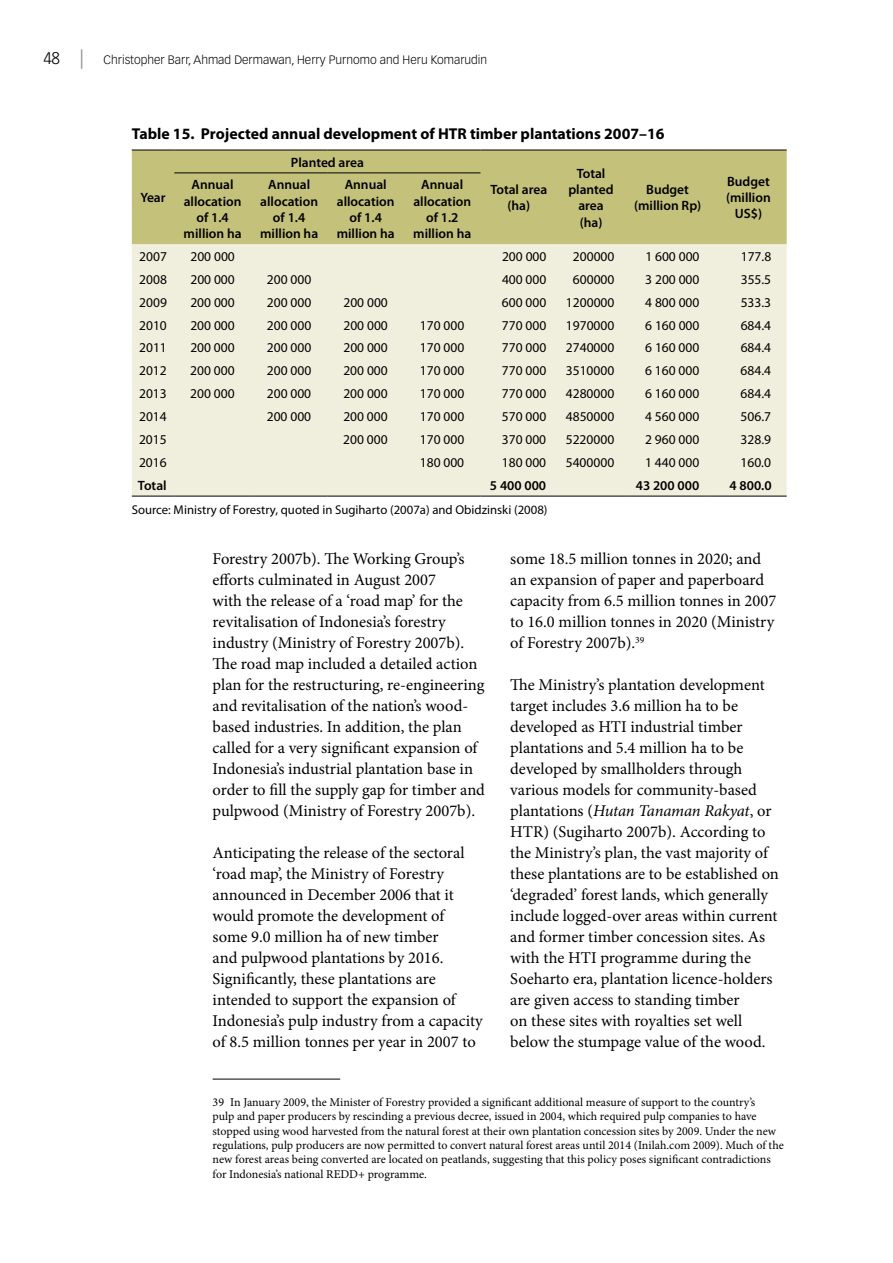
<style>
.page{position:relative;width:893px;height:1263px;background:#fff}
.page>*{position:absolute;margin:0;border:0;box-sizing:border-box;transform-origin:0 0}
.t1{font:16.5px/21px "Minion Pro";color:#000}
.t2{font:700 15.75px "Myriad Pro";color:#000}
.t3{font:13.5px "Myriad Pro";color:#000}
.t4{font:600 13.5px/16.2px "Myriad Pro";color:#000;text-align:center}
.t5{font:12.75px "Myriad Pro";color:#000}
.t6{font:12px/14.4px "Minion Pro";color:#000}
.t7{font:300 12px "Vectora LT Std";color:#000}
.s1{font-size:16.5px}
.s2{font-family:"Myriad Pro";font-weight:400;font-size:19.5px;color:#939598}
.s3{font-style:italic}
</style>
<div class="page">
<div style="left:132px;top:151px;width:655px;height:93px;background:#c4c17b"></div>
<div style="left:132px;top:244px;width:655px;height:252px;background:#f0efdd"></div>
<hr style="left:132px;top:150px;width:42px;height:1px;background:#000">
<hr style="left:174px;top:150px;width:77px;height:1px;background:#000">
<hr style="left:251px;top:150px;width:76px;height:1px;background:#000">
<hr style="left:327px;top:150px;width:77px;height:1px;background:#000">
<hr style="left:404px;top:150px;width:76px;height:1px;background:#000">
<hr style="left:480px;top:150px;width:77px;height:1px;background:#000">
<hr style="left:557px;top:150px;width:68px;height:1px;background:#000">
<hr style="left:625px;top:150px;width:85px;height:1px;background:#000">
<hr style="left:710px;top:150px;width:77px;height:1px;background:#000">
<hr style="left:132px;top:496px;width:42px;height:1px;background:#000">
<hr style="left:174px;top:496px;width:77px;height:1px;background:#000">
<hr style="left:251px;top:496px;width:76px;height:1px;background:#000">
<hr style="left:327px;top:496px;width:77px;height:1px;background:#000">
<hr style="left:404px;top:496px;width:76px;height:1px;background:#000">
<hr style="left:480px;top:496px;width:77px;height:1px;background:#000">
<hr style="left:557px;top:496px;width:68px;height:1px;background:#000">
<hr style="left:625px;top:496px;width:85px;height:1px;background:#000">
<hr style="left:710px;top:496px;width:77px;height:1px;background:#000">
<hr style="left:174px;top:173px;width:77px;height:1px;background:#000">
<hr style="left:251px;top:173px;width:76px;height:1px;background:#000">
<hr style="left:327px;top:173px;width:77px;height:1px;background:#000">
<hr style="left:404px;top:173px;width:76px;height:1px;background:#000">
<hr style="left:213px;top:1079px;width:127px;height:1px;background:#000">
<p class="t7" style="left:43px;top:53px;width:445px"><span class="s1">48</span> <span class="s2">|</span> Christopher Barr, Ahmad Dermawan, Herry Purnomo and Heru Komarudin</p>
<p class="t2" style="left:132px;top:124px;width:534px">Table 15. Projected annual development of HTR timber plantations 2007–16</p>
<p class="t4" style="left:141px;top:189px;width:27px">Year</p>
<p class="t4" style="left:291px;top:154px;width:75px">Planted area</p>
<p class="t4" style="left:184px;top:176px;width:60px">Annual allocation of 1.4 million ha</p>
<p class="t4" style="left:260px;top:176px;width:60px">Annual allocation of 1.4 million ha</p>
<p class="t4" style="left:337px;top:176px;width:60px">Annual allocation of 1.4 million ha</p>
<p class="t4" style="left:413px;top:176px;width:60px">Annual allocation of 1.2 million ha</p>
<p class="t4" style="left:490px;top:181px;width:58px">Total area (ha)</p>
<p class="t4" style="left:568px;top:165px;width:47px">Total planted area (ha)</p>
<p class="t4" style="left:634px;top:181px;width:69px">Budget (million Rp)</p>
<p class="t4" style="left:726px;top:173px;width:46px">Budget (million<br>US$)</p>
<p class="t3" style="left:139px;top:248px;width:29px">2007</p>
<p class="t3" style="left:190px;top:248px;width:46px">200 000</p>
<p class="t3" style="left:502px;top:248px;width:46px">200 000</p>
<p class="t3" style="left:573px;top:248px;width:43px">200000</p>
<p class="t3" style="left:645px;top:248px;width:56px">1 600 000</p>
<p class="t3" style="left:741px;top:248px;width:32px">177.8</p>
<p class="t3" style="left:139px;top:271px;width:29px">2008</p>
<p class="t3" style="left:190px;top:271px;width:46px">200 000</p>
<p class="t3" style="left:267px;top:271px;width:46px">200 000</p>
<p class="t3" style="left:502px;top:271px;width:46px">400 000</p>
<p class="t3" style="left:573px;top:271px;width:43px">600000</p>
<p class="t3" style="left:645px;top:271px;width:56px">3 200 000</p>
<p class="t3" style="left:741px;top:271px;width:32px">355.5</p>
<p class="t3" style="left:139px;top:294px;width:29px">2009</p>
<p class="t3" style="left:190px;top:294px;width:46px">200 000</p>
<p class="t3" style="left:267px;top:294px;width:46px">200 000</p>
<p class="t3" style="left:343px;top:294px;width:46px">200 000</p>
<p class="t3" style="left:502px;top:294px;width:46px">600 000</p>
<p class="t3" style="left:566px;top:294px;width:50px">1200000</p>
<p class="t3" style="left:645px;top:294px;width:56px">4 800 000</p>
<p class="t3" style="left:741px;top:294px;width:32px">533.3</p>
<p class="t3" style="left:139px;top:317px;width:29px">2010</p>
<p class="t3" style="left:190px;top:317px;width:46px">200 000</p>
<p class="t3" style="left:267px;top:317px;width:46px">200 000</p>
<p class="t3" style="left:343px;top:317px;width:46px">200 000</p>
<p class="t3" style="left:420px;top:317px;width:46px">170 000</p>
<p class="t3" style="left:502px;top:317px;width:46px">770 000</p>
<p class="t3" style="left:566px;top:317px;width:50px">1970000</p>
<p class="t3" style="left:645px;top:317px;width:56px">6 160 000</p>
<p class="t3" style="left:741px;top:317px;width:32px">684.4</p>
<p class="t3" style="left:139px;top:340px;width:29px">2011</p>
<p class="t3" style="left:190px;top:340px;width:46px">200 000</p>
<p class="t3" style="left:267px;top:340px;width:46px">200 000</p>
<p class="t3" style="left:343px;top:340px;width:46px">200 000</p>
<p class="t3" style="left:420px;top:340px;width:46px">170 000</p>
<p class="t3" style="left:502px;top:340px;width:46px">770 000</p>
<p class="t3" style="left:566px;top:340px;width:50px">2740000</p>
<p class="t3" style="left:645px;top:340px;width:56px">6 160 000</p>
<p class="t3" style="left:741px;top:340px;width:32px">684.4</p>
<p class="t3" style="left:139px;top:362px;width:29px">2012</p>
<p class="t3" style="left:190px;top:362px;width:46px">200 000</p>
<p class="t3" style="left:267px;top:362px;width:46px">200 000</p>
<p class="t3" style="left:343px;top:362px;width:46px">200 000</p>
<p class="t3" style="left:420px;top:362px;width:46px">170 000</p>
<p class="t3" style="left:502px;top:362px;width:46px">770 000</p>
<p class="t3" style="left:566px;top:362px;width:50px">3510000</p>
<p class="t3" style="left:645px;top:362px;width:56px">6 160 000</p>
<p class="t3" style="left:741px;top:362px;width:32px">684.4</p>
<p class="t3" style="left:139px;top:385px;width:29px">2013</p>
<p class="t3" style="left:190px;top:385px;width:46px">200 000</p>
<p class="t3" style="left:267px;top:385px;width:46px">200 000</p>
<p class="t3" style="left:343px;top:385px;width:46px">200 000</p>
<p class="t3" style="left:420px;top:385px;width:46px">170 000</p>
<p class="t3" style="left:502px;top:385px;width:46px">770 000</p>
<p class="t3" style="left:566px;top:385px;width:50px">4280000</p>
<p class="t3" style="left:645px;top:385px;width:56px">6 160 000</p>
<p class="t3" style="left:741px;top:385px;width:32px">684.4</p>
<p class="t3" style="left:139px;top:408px;width:29px">2014</p>
<p class="t3" style="left:267px;top:408px;width:46px">200 000</p>
<p class="t3" style="left:343px;top:408px;width:46px">200 000</p>
<p class="t3" style="left:420px;top:408px;width:46px">170 000</p>
<p class="t3" style="left:502px;top:408px;width:46px">570 000</p>
<p class="t3" style="left:566px;top:408px;width:50px">4850000</p>
<p class="t3" style="left:645px;top:408px;width:56px">4 560 000</p>
<p class="t3" style="left:741px;top:408px;width:32px">506.7</p>
<p class="t3" style="left:139px;top:431px;width:29px">2015</p>
<p class="t3" style="left:343px;top:431px;width:46px">200 000</p>
<p class="t3" style="left:420px;top:431px;width:46px">170 000</p>
<p class="t3" style="left:502px;top:431px;width:46px">370 000</p>
<p class="t3" style="left:566px;top:431px;width:50px">5220000</p>
<p class="t3" style="left:645px;top:431px;width:56px">2 960 000</p>
<p class="t3" style="left:740px;top:431px;width:32px">328.9</p>
<p class="t3" style="left:139px;top:454px;width:29px">2016</p>
<p class="t3" style="left:420px;top:454px;width:46px">180 000</p>
<p class="t3" style="left:502px;top:454px;width:46px">180 000</p>
<p class="t3" style="left:566px;top:454px;width:50px">5400000</p>
<p class="t3" style="left:645px;top:454px;width:56px">1 440 000</p>
<p class="t3" style="left:740px;top:454px;width:32px">160.0</p>
<p class="t4" style="left:138px;top:477px;width:30px">Total</p>
<p class="t4" style="left:490px;top:477px;width:58px">5 400 000</p>
<p class="t4" style="left:636px;top:477px;width:65px">43 200 000</p>
<p class="t4" style="left:730px;top:477px;width:44px">4 800.0</p>
<p class="t5" style="left:132px;top:502px;width:417px">Source: Ministry of Forestry, quoted in Sugiharto (2007a) and Obidzinski (2008)</p>
<p class="t1" style="left:213px;top:548px;width:274px">Forestry 2007b). The Working Group’s efforts culminated in August 2007<br>with the release of a ‘road map’ for the revitalisation of Indonesia’s forestry industry (Ministry of Forestry 2007b).<br>The road map included a detailed action plan for the restructuring, re-engineering and revitalisation of the nation’s wood&shy;based industries. In addition, the plan called for a very significant expansion of Indonesia’s industrial plantation base in order to fill the supply gap for timber and pulpwood (Ministry of Forestry 2007b).</p>
<p class="t1" style="left:213px;top:843px;width:272px">Anticipating the release of the sectoral ‘road map’, the Ministry of Forestry announced in December 2006 that it would promote the development of some 9.0 million ha of new timber<br>and pulpwood plantations by 2016.<br>Significantly, these plantations are intended to support the expansion of Indonesia’s pulp industry from a capacity of 8.5 million tonnes per year in 2007 to</p>
<p class="t1" style="left:510px;top:548px;width:267px">some 18.5 million tonnes in 2020; and an expansion of paper and paperboard capacity from 6.5 million tonnes in 2007 to 16.0 million tonnes in 2020 (Ministry of Forestry 2007b).<sup>39</sup></p>
<p class="t1" style="left:510px;top:675px;width:270px">The Ministry’s plantation development target includes 3.6 million ha to be developed as HTI industrial timber plantations and 5.4 million ha to be developed by smallholders through various models for community-based plantations (<span class="s3">Hutan Tanaman Rakyat</span>, or HTR) (Sugiharto 2007b). According to the Ministry’s plan, the vast majority of these plantations are to be established on ‘degraded’ forest lands, which generally include logged-over areas within current and former timber concession sites. As with the HTI programme during the Soeharto era, plantation licence-holders are given access to standing timber<br>on these sites with royalties set well below the stumpage value of the wood.</p>
<p class="t6" style="left:213px;top:1095px;width:573px">39 In January 2009, the Minister of Forestry provided a significant additional measure of support to the country’s<br>pulp and paper producers by rescinding a previous decree, issued in 2004, which required pulp companies to have stopped using wood harvested from the natural forest at their own plantation concession sites by 2009. Under the new regulations, pulp producers are now permitted to convert natural forest areas until 2014 (Inilah.com 2009). Much of the new forest areas being converted are located on peatlands, suggesting that this policy poses significant contradictions for Indonesia’s national REDD+ programme.</p>
</div>
